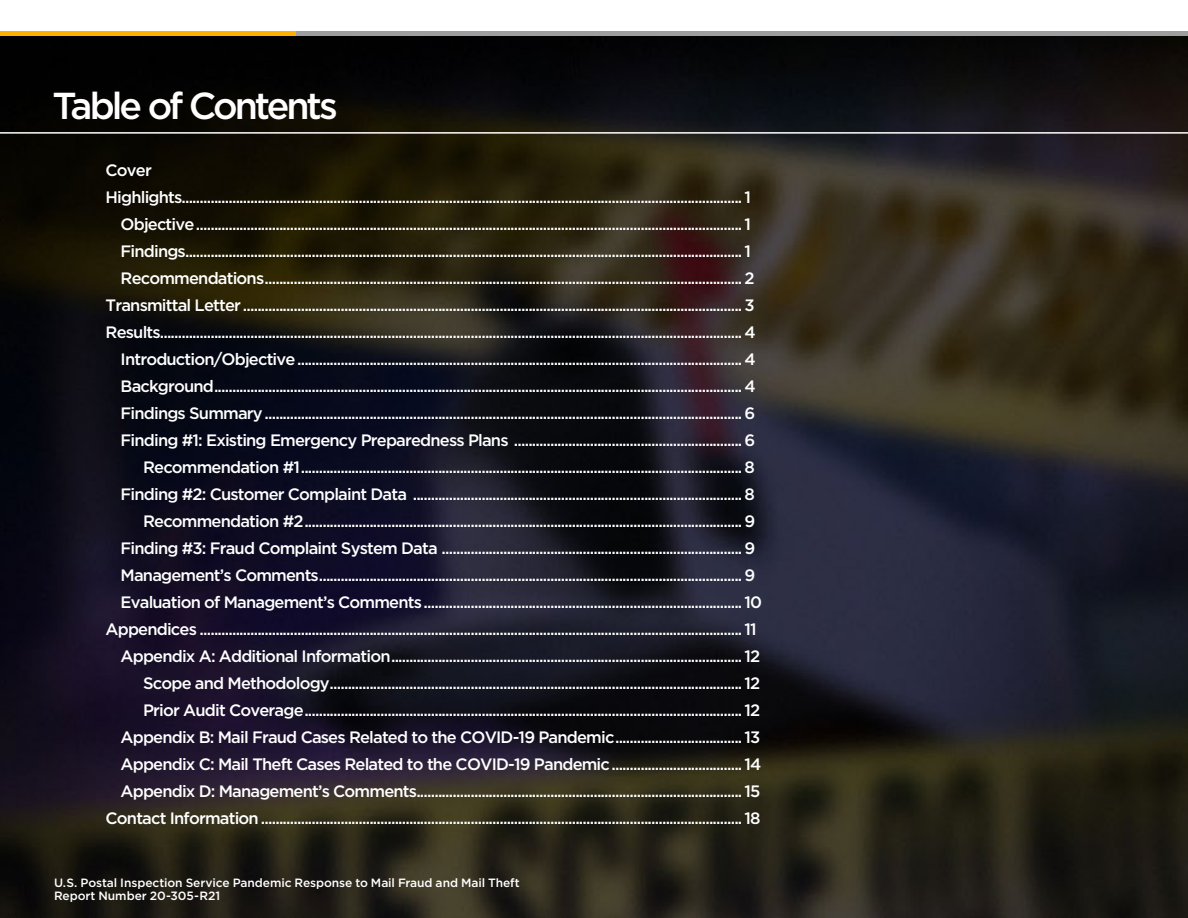
<style>
.page{position:relative;width:1188px;height:918px;background:#fff}
.page>*{position:absolute;margin:0;border:0;box-sizing:border-box;transform-origin:0 0}
.t1{font:500 37.5px "Gotham";letter-spacing:-.085em;color:#fff}
.t2{font:500 16.5px "Gotham";letter-spacing:-.05em;color:#fff}
.t3{font:500 12px/13.5px "Gotham";letter-spacing:-.005em;color:#fff}
</style>
<div class="page">
<img style="left:0;top:31px;width:1188px;height:887px">
<hr style="left:0;top:132px;width:1188px;height:2px;background:#fff">
<hr style="left:0;top:32px;width:1188px;height:4px;background:#9e9e9e">
<hr style="left:0;top:32px;width:295px;height:4px;background:#ffaf00">
<h1 class="t1" style="left:52px;top:84px;width:287px">Table of Contents</h1>
<p class="t2" style="left:106px;top:161px;width:48px">Cover</p>
<p class="t2" style="left:106px;top:188px;width:647px">Highlights........................................................................................................................................................... 1</p>
<p class="t2" style="left:121px;top:215px;width:632px">Objective....................................................................................................................................................... 1</p>
<p class="t2" style="left:121px;top:242px;width:632px">Findings.......................................................................................................................................................... 1</p>
<p class="t2" style="left:121px;top:269px;width:636px">Recommendations.................................................................................................................................... 2</p>
<p class="t2" style="left:106px;top:296px;width:651px">Transmittal Letter .......................................................................................................................................... 3</p>
<p class="t2" style="left:106px;top:323px;width:652px">Results................................................................................................................................................................. 4</p>
<p class="t2" style="left:121px;top:350px;width:637px">Introduction/Objective........................................................................................................................... 4</p>
<p class="t2" style="left:121px;top:377px;width:637px">Background.................................................................................................................................................. 4</p>
<p class="t2" style="left:121px;top:404px;width:636px">Findings Summary .................................................................................................................................... 6</p>
<p class="t2" style="left:121px;top:431px;width:636px">Finding #1: Existing Emergency Preparedness Plans ............................................................... 6</p>
<p class="t2" style="left:143px;top:458px;width:613px">Recommendation #1.......................................................................................................................... 8</p>
<p class="t2" style="left:121px;top:485px;width:636px">Finding #2: Customer Complaint Data ........................................................................................... 8</p>
<p class="t2" style="left:143px;top:512px;width:614px">Recommendation #2......................................................................................................................... 9</p>
<p class="t2" style="left:121px;top:539px;width:636px">Finding #3: Fraud Complaint System Data ................................................................................... 9</p>
<p class="t2" style="left:121px;top:566px;width:636px">Management’s Comments..................................................................................................................... 9</p>
<p class="t2" style="left:121px;top:593px;width:643px">Evaluation of Management’s Comments........................................................................................ 10</p>
<p class="t2" style="left:106px;top:620px;width:653px">Appendices ...................................................................................................................................................... 11</p>
<p class="t2" style="left:121px;top:647px;width:641px">Appendix A: Additional Information................................................................................................. 12</p>
<p class="t2" style="left:143px;top:674px;width:619px">Scope and Methodology.................................................................................................................. 12</p>
<p class="t2" style="left:143px;top:701px;width:619px">Prior Audit Coverage......................................................................................................................... 12</p>
<p class="t2" style="left:121px;top:728px;width:641px">Appendix B: Mail Fraud Cases Related to the COVID-19 Pandemic................................... 13</p>
<p class="t2" style="left:121px;top:755px;width:642px">Appendix C: Mail Theft Cases Related to the COVID-19 Pandemic.................................... 14</p>
<p class="t2" style="left:121px;top:782px;width:641px">Appendix D: Management’s Comments.......................................................................................... 15</p>
<p class="t2" style="left:106px;top:809px;width:657px">Contact Information ..................................................................................................................................... 18</p>
<p class="t3" style="left:54px;top:875px;width:467px">U.S. Postal Inspection Service Pandemic Response to Mail Fraud and Mail Theft<br>Report Number 20-305-R21</p>
</div>
